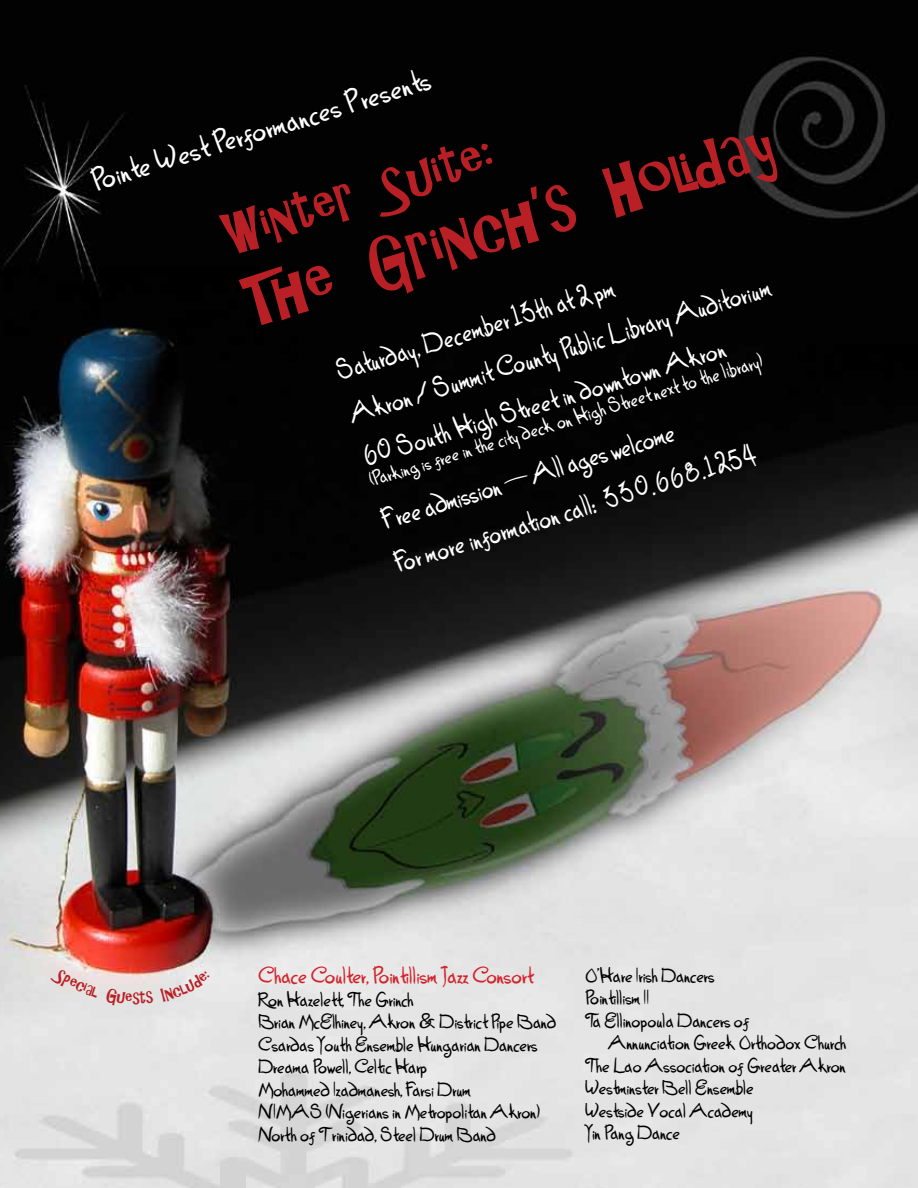
<style>
.page{position:relative;width:918px;height:1188px;background:#fff}
.page>*{position:absolute;margin:0;border:0;box-sizing:border-box;transform-origin:0 0}
.t1{font:63.9px "Gilligans Island";color:#b82025}
.t2{font:51.6px "Gilligans Island";color:#b82025}
.t3{font:700 28.5px "Christmas Gift Script";color:#fff}
.t4{font:700 26.1px/45px "Christmas Gift Script";color:#fff;scale:.92 1}
.t5{font:700 24.9px "Christmas Gift Script";color:#fff;scale:.96 1}
.t6{font:700 21px "Christmas Gift Script";color:#d2232a}
.t7{font:700 19.2px "Christmas Gift Script";color:#fff;scale:.92 1}
.t8{font:700 18px/22.5px "Christmas Gift Script";color:#000}
.t9{font:16.5px "Gilligans Island";color:#b82025}
.s1{font-size:26.1px}
.s2{font-size:18.3px}
</style>
<div class="page">
<img style="left:0;top:0;width:918px;height:1188px">
<svg style="left:50px;top:967px;width:82px;height:39px;background:#e7d9d6"></svg>
<svg style="left:139px;top:991px;width:15px;height:13px"></svg>
<div style="left:160px;top:971px;width:50px;height:31px;background:#e6e6e6"></div>
<h3 class="t3" style="left:87px;top:164px;width:354px;rotate:-17deg">Pointe West Performances Presents</h3>
<h1 class="t1" style="left:237px;top:275px;width:552px;rotate:-17deg">The Grinch’s Holiday</h1>
<h2 class="t2" style="left:218px;top:212px;width:283px;rotate:-17deg">Winter Suite:</h2>
<h3 class="t4" style="left:331px;top:352px;width:479px;rotate:-17deg">Saturday, December 13th at 2 pm<br>Akron / Summit County Public Library Auditorium</h3>
<h3 class="t5" style="left:359px;top:443px;width:395px;rotate:-17deg"><span class="s1">60 South High St</span>reet in downtown Akron</h3>
<p class="t7" style="left:366px;top:468px;width:446px;rotate:-17deg"><span class="s2">(Parking is free in the city dec</span>k on High Street next to the library)</p>
<h3 class="t4" style="left:376px;top:501px;width:410px;rotate:-17deg">Free admission — All ages welcome<br>For more information call: 330.668.1254</h3>
<p class="t9" style="left:133px;top:990px;width:9px">s</p>
<p class="t6" style="left:258px;top:963px;width:276px">Chace Coulter, Pointillism Jazz Consort</p>
<p class="t8" style="left:258px;top:989px;width:300px">Ron Hazelett, The Grinch<br>Brian McElhiney, Akron &amp; District Pipe Band Csardas Youth Ensemble Hungarian Dancers Dreama Powell, Celtic Harp<br>Mohammed Izadmanesh, Farsi Drum<br>NIMAS (Nigerians in Metropolitan Akron)<br>North of Trinidad, Steel Drum Band</p>
<p class="t8" style="left:585px;top:965px;width:131px">O’Hare Irish Dancers</p>
<p class="t8" style="left:585px;top:988px;width:66px">Pointillism II</p>
<p class="t8" style="left:585px;top:1010px;width:166px">Ta Ellinopoula Dancers of</p>
<p class="t8" style="left:608px;top:1033px;width:239px">Annunciation Greek Orthodox Church</p>
<p class="t8" style="left:585px;top:1055px;width:262px">The Lao Association of Greater Akron</p>
<p class="t8" style="left:585px;top:1078px;width:170px">Westminster Bell Ensemble</p>
<p class="t8" style="left:585px;top:1100px;width:170px">Westside Vocal Academy</p>
<p class="t8" style="left:585px;top:1123px;width:96px">Yin Pang Dance</p>
</div>
